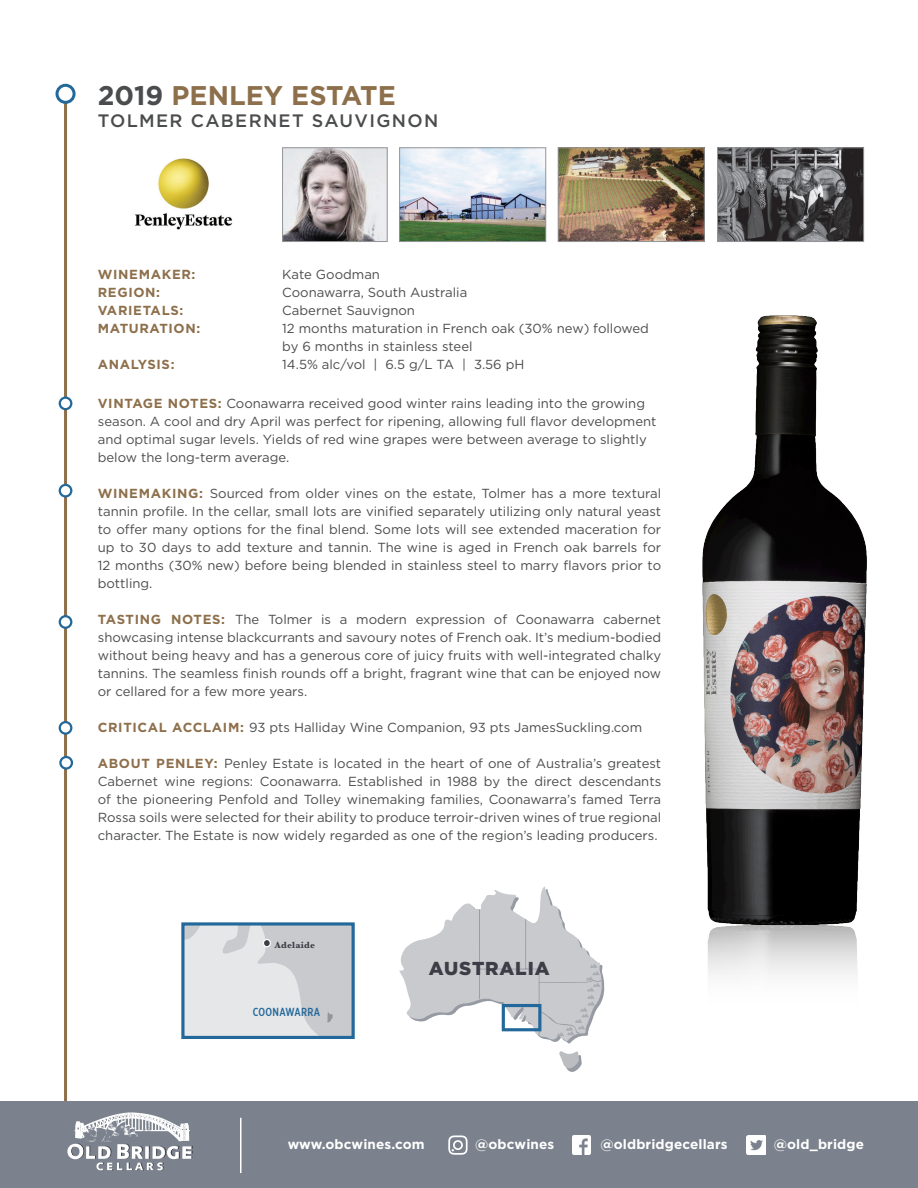
<style>
.page{position:relative;width:918px;height:1188px;background:#fff}
.page>*{position:absolute;margin:0;border:0;box-sizing:border-box;transform-origin:0 0}
.t1{font:700 27px "Gotham";color:#8d6f4b}
.t2{font:900 18.75px "Gotham";letter-spacing:.05em;color:#3b3e46}
.t3{font:500 18px "Gotham";letter-spacing:.075em;color:#4b4c4d}
.space{font:700 13.5px "Gotham";letter-spacing:.01em;color:#fff}
.Tasting_Notes_Paragr{font:13.2px/18px "Gotham";color:#4b4c4d;text-align:justify}
.Tasting_Notes_Paragr-2{font:700 13.2px "Gotham";letter-spacing:.05em;color:#8d6f4b}
.t4{font:500 11.7px "Gotham X Narrow";letter-spacing:.025em;color:#23689a}
.t5{font:700 9.3px "Baskerville";letter-spacing:.025em;color:#3b3e46}
.s1{color:#4b4c4d}
.s2{font-weight:700;color:#8d6f4b}
</style>
<div class="page">
<img style="left:702px;top:315px;width:165px;height:622px">
<img style="left:134px;top:158px;width:99px;height:72px">
<hr style="left:64px;top:85px;width:3px;height:1026px;background:#8d6f4b">
<img style="left:284px;top:149px;width:102px;height:91px">
<div style="left:282px;top:147px;width:106px;height:95px;border:1px solid #939598"></div>
<img style="left:560px;top:149px;width:143px;height:91px">
<div style="left:558px;top:147px;width:147px;height:95px;border:1px solid #939598"></div>
<img style="left:401px;top:149px;width:143px;height:91px">
<div style="left:399px;top:147px;width:147px;height:95px;border:1px solid #939598"></div>
<div style="left:57px;top:85px;width:17px;height:17px;background:#fff;border-radius:50%"></div>
<div style="left:56px;top:84px;width:20px;height:20px;border:3px solid #23689a;border-radius:50%"></div>
<img style="left:719px;top:149px;width:143px;height:91px">
<div style="left:717px;top:147px;width:147px;height:95px;border:1px solid #939598"></div>
<div style="left:60px;top:485px;width:11px;height:11px;background:#fff;border-radius:50%"></div>
<div style="left:59px;top:484px;width:13px;height:14px;border:2px solid #23689a;border-radius:50%"></div>
<div style="left:60px;top:722px;width:11px;height:12px;background:#fff;border-radius:50%"></div>
<div style="left:59px;top:721px;width:13px;height:14px;border:2px solid #23689a;border-radius:50%"></div>
<div style="left:60px;top:398px;width:11px;height:11px;background:#fff;border-radius:50%"></div>
<div style="left:59px;top:397px;width:13px;height:13px;border:2px solid #23689a;border-radius:50%"></div>
<div style="left:60px;top:616px;width:11px;height:12px;background:#fff;border-radius:50%"></div>
<div style="left:59px;top:615px;width:13px;height:14px;border:2px solid #23689a;border-radius:50%"></div>
<svg style="left:185px;top:926px;width:166px;height:109px;background:#dadbdd"></svg>
<div style="left:263px;top:940px;width:7px;height:7px;background:#3b3e46;border-radius:50%"></div>
<div style="left:263px;top:939px;width:8px;height:8px;border:1px solid #fff;border-radius:50%"></div>
<div style="left:181px;top:922px;width:174px;height:117px;border:3px solid #23689a"></div>
<svg style="left:559px;top:1051px;width:23px;height:21px"></svg>
<svg style="left:399px;top:887px;width:206px;height:157px"></svg>
<div style="left:0;top:1102px;width:918px;height:86px;background:#7b828d"></div>
<img style="left:572px;top:1136px;width:19px;height:18px">
<img style="left:747px;top:1135px;width:19px;height:20px">
<svg style="left:448px;top:1135px;width:20px;height:20px"></svg>
<svg style="left:67px;top:1145px;width:4px;height:13px"></svg>
<img style="left:74px;top:1112px;width:115px;height:30px">
<img style="left:71px;top:1144px;width:122px;height:27px">
<hr style="left:240px;top:1118px;width:2px;height:55px;background:#fff">
<svg style="left:60px;top:757px;width:12px;height:12px"></svg>
<div style="left:59px;top:756px;width:14px;height:14px;border:2px solid #23689a;border-radius:50%"></div>
<p class="t1" style="left:98px;top:79px;width:299px"><span class="s1">2019</span> PENLEY ESTATE</p>
<p class="t3" style="left:98px;top:110px;width:342px">TOLMER CABERNET SAUVIGNON</p>
<p class="Tasting_Notes_Paragr-2" style="left:98px;top:267px;width:99px">WINEMAKER:</p>
<p class="Tasting_Notes_Paragr" style="left:282px;top:265px;width:99px">Kate Goodman</p>
<p class="Tasting_Notes_Paragr-2" style="left:98px;top:285px;width:64px">REGION:</p>
<p class="Tasting_Notes_Paragr" style="left:282px;top:283px;width:187px">Coonawarra, South Australia</p>
<p class="Tasting_Notes_Paragr-2" style="left:98px;top:303px;width:87px">VARIETALS:</p>
<p class="Tasting_Notes_Paragr" style="left:282px;top:301px;width:134px">Cabernet Sauvignon</p>
<p class="Tasting_Notes_Paragr-2" style="left:98px;top:321px;width:104px">MATURATION:</p>
<p class="Tasting_Notes_Paragr" style="left:282px;top:319px;width:368px">12 months maturation in French oak (30% new) followed by 6 months in stainless steel</p>
<p class="Tasting_Notes_Paragr-2" style="left:98px;top:357px;width:78px">ANALYSIS:</p>
<p class="Tasting_Notes_Paragr" style="left:282px;top:355px;width:244px">14.5% alc/vol | 6.5 g/L TA | 3.56 pH</p>
<p class="Tasting_Notes_Paragr" style="left:98px;top:394px;width:549px"><span class="s2">VINTAGE NOTES:</span> Coonawarra received good winter rains leading into the growing</p>
<p class="Tasting_Notes_Paragr" style="left:98px;top:412px;width:560px">season. A cool and dry April was perfect for ripening, allowing full flavor development</p>
<p class="Tasting_Notes_Paragr" style="left:98px;top:430px;width:551px">and optimal sugar levels. Yields of red wine grapes were between average to slightly</p>
<p class="Tasting_Notes_Paragr" style="left:98px;top:448px;width:193px">below the long-term average.</p>
<p class="Tasting_Notes_Paragr" style="left:98px;top:484px;width:565px"><span class="s2">WINEMAKING:</span> Sourced from older vines on the estate, Tolmer has a more textural tannin profile. In the cellar, small lots are vinified separately utilizing only natural yeast to offer many options for the final blend. Some lots will see extended maceration for up to 30 days to add texture and tannin. The wine is aged in French oak barrels for 12 months (30% new) before being blended in stainless steel to marry flavors prior to bottling.</p>
<p class="Tasting_Notes_Paragr" style="left:98px;top:610px;width:565px"><span class="s2">TASTING NOTES:</span> The Tolmer is a modern expression of Coonawarra cabernet showcasing intense blackcurrants and savoury notes of French oak. It’s medium-bodied without being heavy and has a generous core of juicy fruits with well-integrated chalky tannins. The seamless finish rounds off a bright, fragrant wine that can be enjoyed now or cellared for a few more years.</p>
<p class="Tasting_Notes_Paragr" style="left:98px;top:718px;width:546px"><span class="s2">CRITICAL ACCLAIM:</span> 93 pts Halliday Wine Companion, 93 pts JamesSuckling.com</p>
<p class="Tasting_Notes_Paragr" style="left:98px;top:754px;width:565px"><span class="s2">ABOUT PENLEY:</span> Penley Estate is located in the heart of one of Australia’s greatest Cabernet wine regions: Coonawarra. Established in 1988 by the direct descendants of the pioneering Penfold and Tolley winemaking families, Coonawarra’s famed Terra Rossa soils were selected for their ability to produce terroir-driven wines of true regional character. The Estate is now widely regarded as one of the region’s leading producers.</p>
<p class="t5" style="left:275px;top:938px;width:42px">Adelaide</p>
<p class="t4" style="left:253px;top:1005px;width:69px">COONAWARRA</p>
<p class="t2" style="left:429px;top:956px;width:122px">AUSTRALIA</p>
<p class="space" style="left:288px;top:1136px;width:139px">www.obcwines.com</p>
<p class="space" style="left:475px;top:1136px;width:81px">@obcwines</p>
<p class="space" style="left:600px;top:1136px;width:129px">@oldbridgecellars</p>
<p class="space" style="left:774px;top:1136px;width:92px">@old_bridge</p>
</div>
